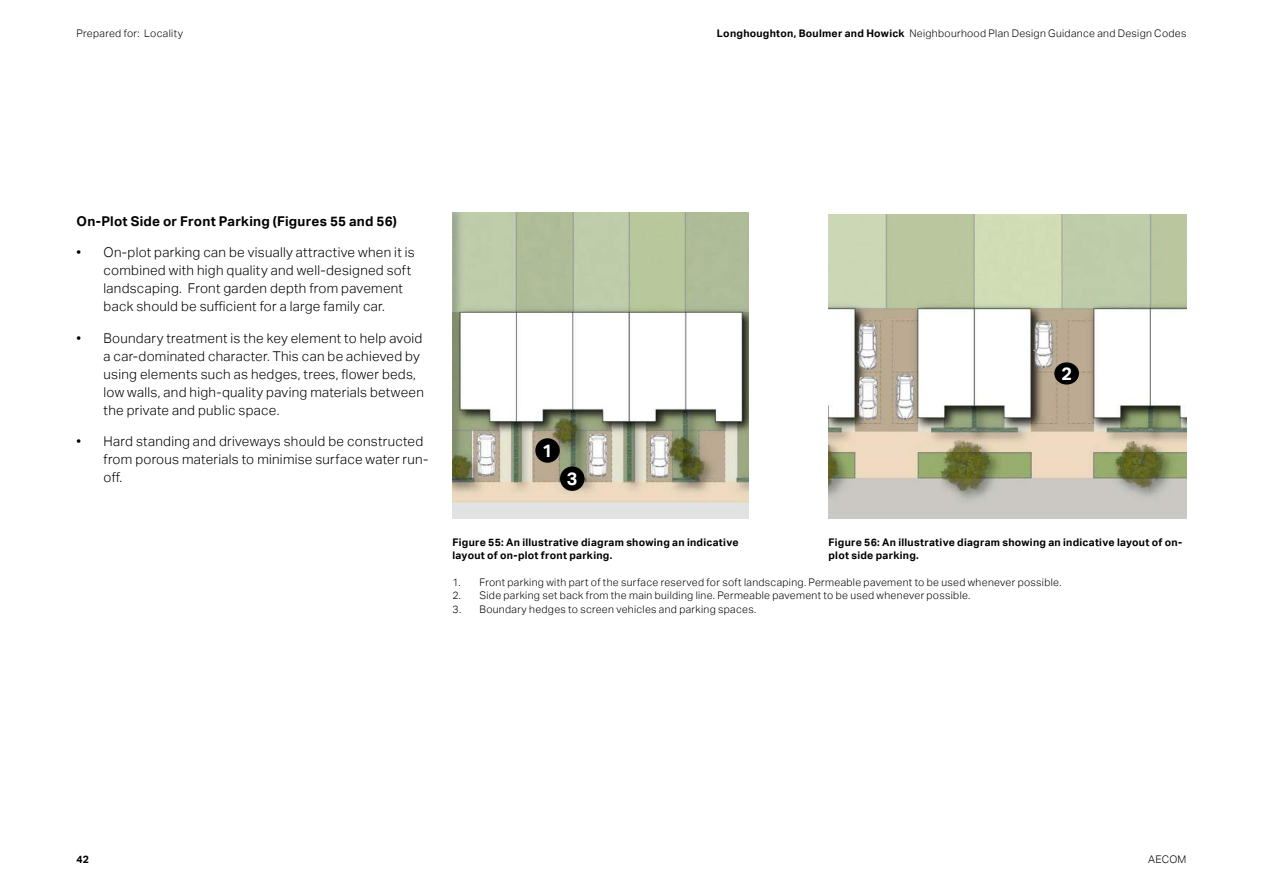
<style>
.page{position:relative;width:1263px;height:893px;background:#fff}
.page>*{position:absolute;margin:0;border:0;box-sizing:border-box;transform-origin:0 0}
.t1{font:700 18px "AECOM Sans";color:#fff}
.t2{font:300 13.5px/18px "AECOM Sans";letter-spacing:.02em;color:#000}
.t3{font:700 13.5px "AECOM Sans";letter-spacing:.015em;color:#000}
.t4{font:300 10.5px "AECOM Sans";letter-spacing:.03em;color:#000}
.t5{font:700 10.5px/13.5px "AECOM Sans";letter-spacing:.025em;color:#000}
.s1{font-weight:700}
</style>
<div class="page">
<img style="left:452px;top:212px;width:296px;height:306px">
<img style="left:828px;top:214px;width:358px;height:304px">
<div style="left:535px;top:438px;width:25px;height:25px;background:#000;border-radius:50%"></div>
<div style="left:1054px;top:362px;width:25px;height:23px;background:#000;border-radius:50%"></div>
<div style="left:560px;top:466px;width:24px;height:25px;background:#000;border-radius:50%"></div>
<p class="t4" style="left:77px;top:27px;width:108px">Prepared for: Locality</p>
<p class="t4" style="left:717px;top:27px;width:471px"><span class="s1">Longhoughton, Boulmer and Howick</span> Neighbourhood Plan Design Guidance and Design Codes</p>
<p class="t3" style="left:77px;top:213px;width:322px">On-Plot Side or Front Parking (Figures 55 and 56)</p>
<p class="t2" style="left:104px;top:244px;width:313px;text-indent:-27px">• On-plot parking can be visually attractive when it is combined with high quality and well-designed soft landscaping. Front garden depth from pavement back should be sufficient for a large family car.</p>
<p class="t2" style="left:104px;top:329px;width:322px;text-indent:-27px">• Boundary treatment is the key element to help avoid a car-dominated character. This can be achieved by using elements such as hedges, trees, flower beds, low walls, and high-quality paving materials between the private and public space.</p>
<p class="t2" style="left:104px;top:433px;width:326px;text-indent:-27px">• Hard standing and driveways should be constructed from porous materials to minimise surface water run&shy;off.</p>
<h1 class="t1" style="left:542px;top:440px;width:12px">1</h1>
<h1 class="t1" style="left:567px;top:468px;width:12px">3</h1>
<h1 class="t1" style="left:1061px;top:363px;width:12px">2</h1>
<p class="t5" style="left:452px;top:535px;width:288px">Figure 55: An illustrative diagram showing an indicative layout of on-plot front parking.</p>
<p class="t5" style="left:828px;top:535px;width:355px">Figure 56: An illustrative diagram showing an indicative layout of on&shy;plot side parking.</p>
<p class="t4" style="left:452px;top:576px;width:610px">1. Front parking with part of the surface reserved for soft landscaping. Permeable pavement to be used whenever possible.</p>
<p class="t4" style="left:452px;top:589px;width:519px">2. Side parking set back from the main building line. Permeable pavement to be used whenever possible.</p>
<p class="t4" style="left:452px;top:603px;width:305px">3. Boundary hedges to screen vehicles and parking spaces.</p>
<p class="t5" style="left:77px;top:853px;width:14px">42</p>
<p class="t4" style="left:1148px;top:853px;width:40px">AECOM</p>
</div>
